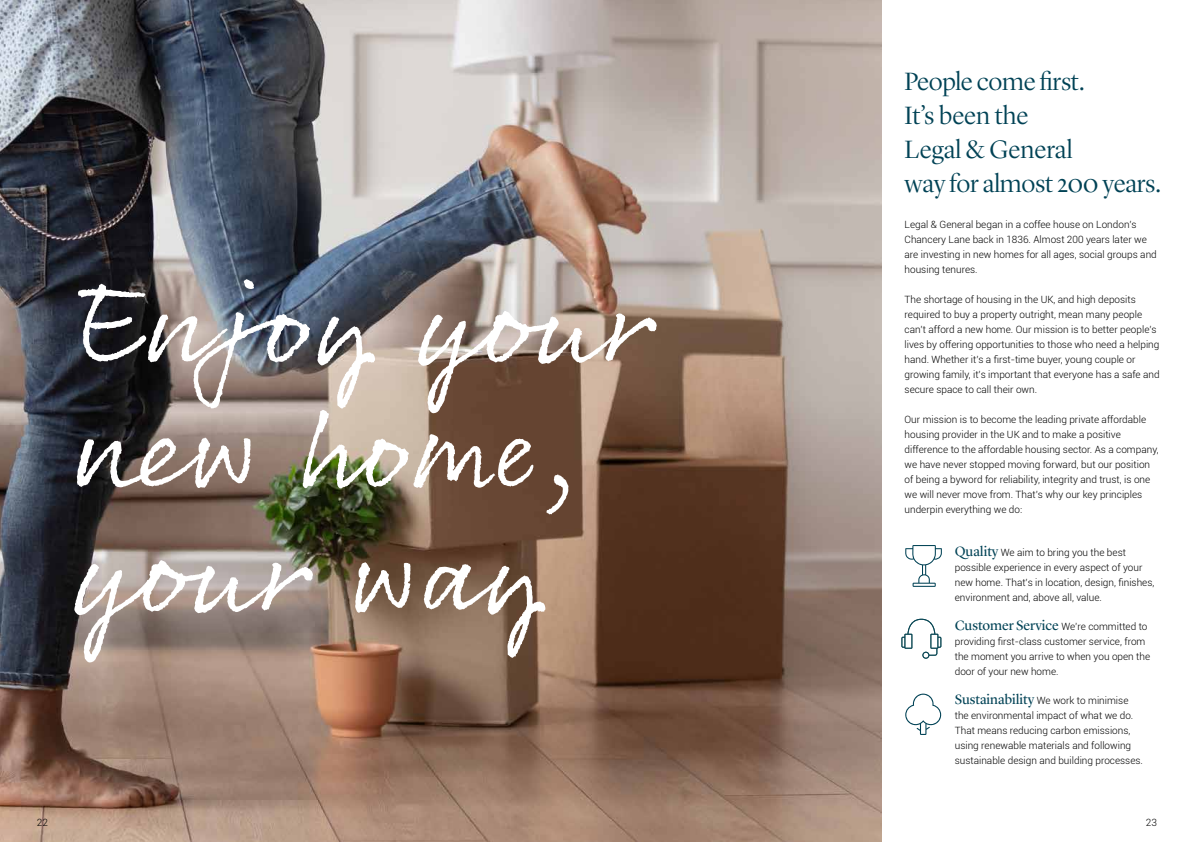
<style>
.page{position:relative;width:1191px;height:842px;background:#fff}
.page>*{position:absolute;margin:0;border:0;box-sizing:border-box;transform-origin:0 0}
.t1{font:124.7px/124.6px "Rollerscript Rough";color:#fff}
.t2{font:300 26px/34px "Lyon Display";letter-spacing:-.01em;color:#014255}
.t3{font:300 10px/15px "Roboto";color:#000}
.s1{font-family:"Lyon Display";font-weight:400;font-size:14px;color:#014255}
</style>
<div class="page">
<img style="left:0;top:0;width:882px;height:842px">
<svg style="left:901px;top:619px;width:40px;height:40px"></svg>
<svg style="left:905px;top:694px;width:36px;height:41px"></svg>
<svg style="left:905px;top:545px;width:37px;height:42px"></svg>
<h1 class="t1" style="left:74px;top:254px;width:582px">Enjoy your new home, your way</h1>
<h2 class="t2" style="left:904px;top:63px;width:258px">People come first.<br>It’s been the<br>Legal &amp; General<br>way for almost 200 years.</h2>
<p class="t3" style="left:904px;top:216px;width:254px">Legal &amp; General began in a coffee house on London’s Chancery Lane back in 1836. Almost 200 years later we are investing in new homes for all ages, social groups and housing tenures.</p>
<p class="t3" style="left:904px;top:291px;width:257px">The shortage of housing in the UK, and high deposits required to buy a property outright, mean many people can’t afford a new home. Our mission is to better people’s lives by offering opportunities to those who need a helping hand. Whether it’s a first-time buyer, young couple or growing family, it’s important that everyone has a safe and secure space to call their own.</p>
<p class="t3" style="left:904px;top:411px;width:255px">Our mission is to become the leading private affordable housing provider in the UK and to make a positive difference to the affordable housing sector. As a company, we have never stopped moving forward, but our position of being a byword for reliability, integrity and trust, is one we will never move from. That’s why our key principles underpin everything we do:</p>
<p class="t3" style="left:954px;top:544px;width:201px"><span class="s1">Quality</span> We aim to bring you the best possible experience in every aspect of your new home. That’s in location, design, finishes, environment and, above all, value.</p>
<p class="t3" style="left:954px;top:618px;width:197px"><span class="s1">Customer Service</span> We’re committed to providing first-class customer service, from the moment you arrive to when you open the door of your new home.</p>
<p class="t3" style="left:954px;top:693px;width:190px"><span class="s1">Sustainability</span> We work to minimise the environmental impact of what we do.<br>That means reducing carbon emissions, using renewable materials and following sustainable design and building processes.</p>
<p class="t3" style="left:37px;top:815px;width:13px">22</p>
<p class="t3" style="left:1145px;top:815px;width:13px">23</p>
</div>
